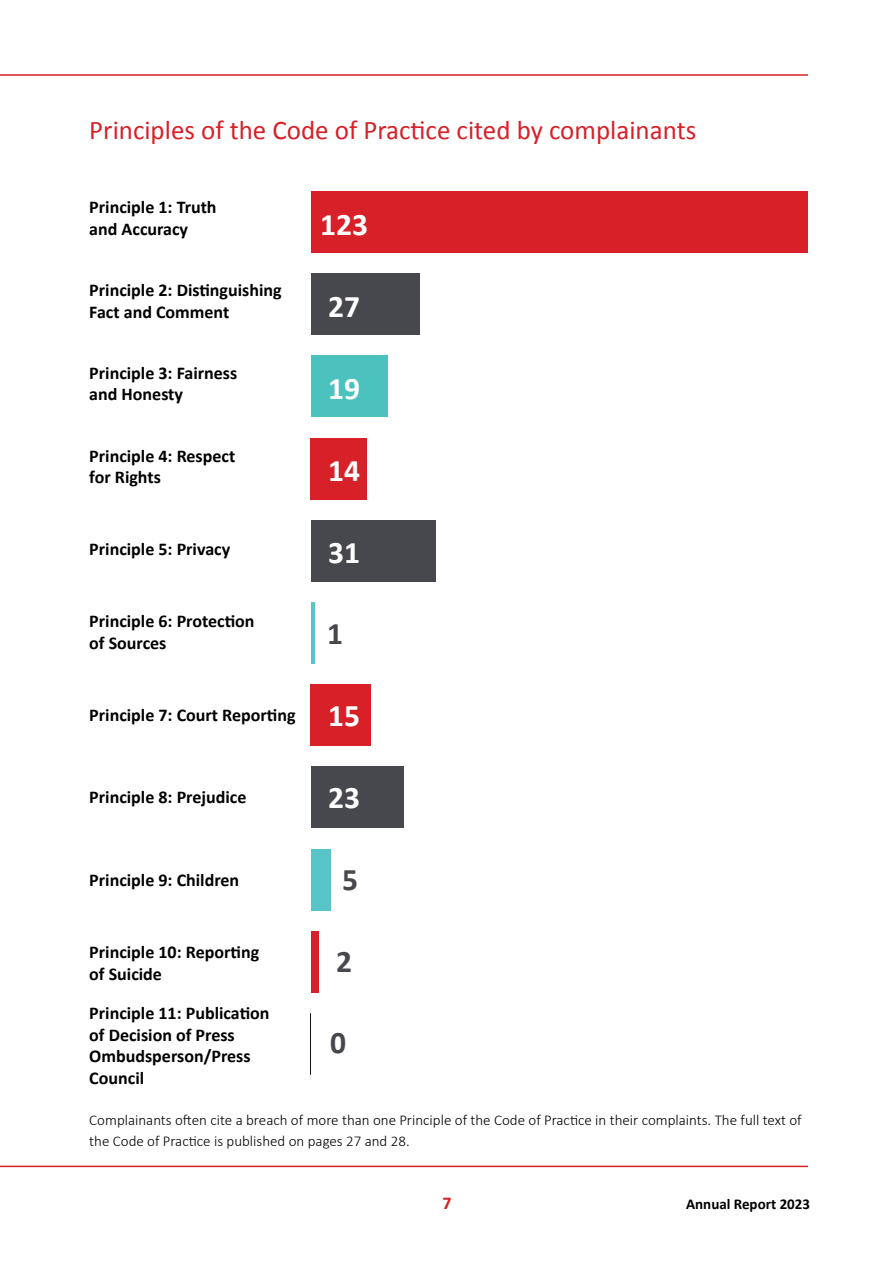
<style>
.page{position:relative;width:893px;height:1263px;background:#fff}
.page>*{position:absolute;margin:0;border:0;box-sizing:border-box;transform-origin:0 0}
.t1{font:700 31.5px "Calibri";color:#fff}
.t2{font:700 31.5px "Calibri";color:#47474e}
.t3{font:27px "Calibri";color:#d72027}
.t4{font:700 18px/21.6px "Calibri";color:#000}
.t5{font:700 18px "Calibri";color:#d72027}
.t6{font:300 15px/21px "Calibri";color:#000}
.t7{font:700 15px "Calibri";color:#000}
</style>
<div class="page">
<hr style="left:0;top:74px;width:808px;height:2px;background:#d72027">
<hr style="left:0;top:1166px;width:808px;height:1px;background:#d72027">
<hr style="left:311px;top:1013px;width:1px;height:62px;background:#000">
<div style="left:311px;top:931px;width:7px;height:61px;background:#d72027"></div>
<div style="left:311px;top:849px;width:20px;height:61px;background:#58c5c8"></div>
<div style="left:311px;top:766px;width:92px;height:62px;background:#47474e"></div>
<div style="left:311px;top:684px;width:60px;height:62px;background:#d72027"></div>
<hr style="left:311px;top:602px;width:3px;height:62px;background:#58c5c8">
<div style="left:311px;top:520px;width:125px;height:61px;background:#47474e"></div>
<div style="left:311px;top:438px;width:56px;height:61px;background:#d72027"></div>
<div style="left:311px;top:355px;width:76px;height:62px;background:#4cc2be"></div>
<div style="left:311px;top:273px;width:108px;height:62px;background:#47474e"></div>
<div style="left:311px;top:191px;width:496px;height:62px;background:#d72027"></div>
<h2 class="t3" style="left:89px;top:111px;width:608px">Principles of the Code of Practice cited by complainants</h2>
<p class="t4" style="left:89px;top:196px;width:129px">Principle 1: Truth and Accuracy</p>
<p class="t4" style="left:89px;top:279px;width:194px">Principle 2: Distinguishing<br>Fact and Comment</p>
<p class="t4" style="left:89px;top:361px;width:149px">Principle 3: Fairness and Honesty</p>
<p class="t4" style="left:89px;top:444px;width:147px">Principle 4: Respect for Rights</p>
<p class="t4" style="left:89px;top:538px;width:142px">Principle 5: Privacy</p>
<p class="t4" style="left:89px;top:610px;width:167px">Principle 6: Protection of Sources</p>
<p class="t4" style="left:89px;top:703px;width:208px">Principle 7: Court Reporting</p>
<p class="t4" style="left:89px;top:786px;width:159px">Principle 8: Prejudice</p>
<p class="t4" style="left:89px;top:869px;width:151px">Principle 9: Children</p>
<p class="t4" style="left:89px;top:940px;width:171px">Principle 10: Reporting of Suicide</p>
<p class="t4" style="left:89px;top:1002px;width:182px">Principle 11: Publication of Decision of Press<br>Ombudsperson/Press<br>Council</p>
<h1 class="t1" style="left:320px;top:203px;width:49px">123</h1>
<h1 class="t1" style="left:328px;top:284px;width:33px">27</h1>
<h1 class="t1" style="left:328px;top:366px;width:33px">19</h1>
<h1 class="t1" style="left:328px;top:448px;width:33px">14</h1>
<h1 class="t1" style="left:328px;top:530px;width:33px">31</h1>
<h1 class="t2" style="left:327px;top:612px;width:17px">1</h1>
<h1 class="t1" style="left:328px;top:693px;width:33px">15</h1>
<h1 class="t1" style="left:328px;top:775px;width:33px">23</h1>
<h1 class="t2" style="left:342px;top:857px;width:17px">5</h1>
<h1 class="t2" style="left:336px;top:939px;width:17px">2</h1>
<h1 class="t2" style="left:330px;top:1021px;width:17px">0</h1>
<p class="t6" style="left:89px;top:1109px;width:714px">Complainants often cite a breach of more than one Principle of the Code of Practice in their complaints. The full text of the Code of Practice is published on pages 27 and 28.</p>
<p class="t5" style="left:443px;top:1190px;width:11px">7</p>
<p class="t7" style="left:686px;top:1193px;width:125px">Annual Report 2023</p>
</div>
